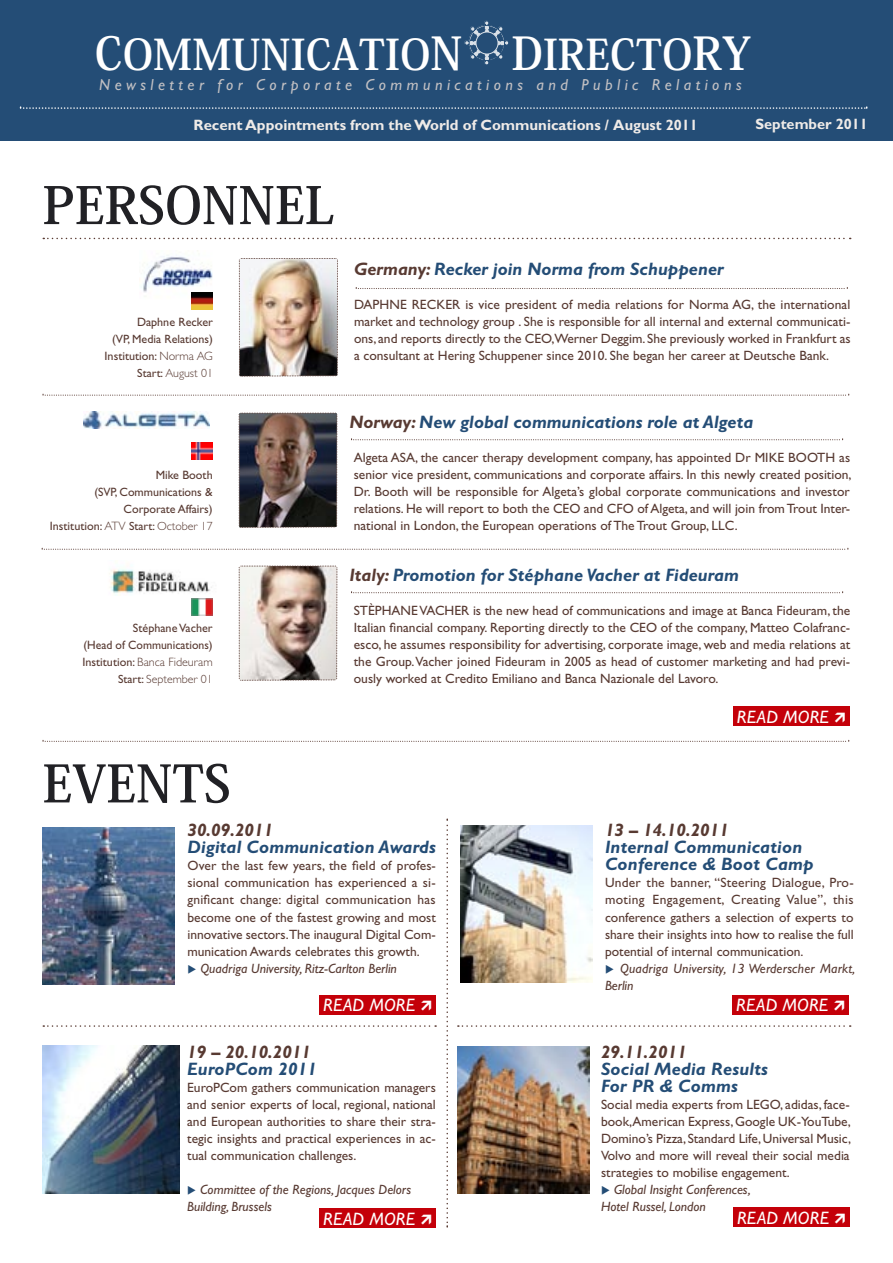
<style>
.page{position:relative;width:893px;height:1263px;background:#fff}
.page>*{position:absolute;margin:0;border:0;box-sizing:border-box;transform-origin:0 0}
.t1{font:700 51px "Koz Min Std";color:#212125}
.t2{font:700 42px "Koz Min Std";color:#fff}
.t3{font:italic 700 18px/17px "Gill Sans";color:#244d76}
.t4{font:italic 700 18px "Gill Sans";color:#583a32}
.t5{font:italic 18px "Gill Sans";letter-spacing:.01em;color:#fff}
.t6{font:italic 16.05px "Gill Sans";letter-spacing:.28em;color:#ded5d1}
.t7{font:700 15px "Gill Sans";color:#efebe8}
.t8{font:13.5px/17px "Gill Sans";color:#583a32;text-align:justify}
.t9{font:italic 13.5px/17px "Gill Sans";color:#583a32}
.t10{font:12.15px/17px "Gill Sans";color:#583a32;text-align:justify}
.t11{font:12px/17px "Gill Sans";color:#583a32;text-align:right}
.t12{font:300 11.85px "Gill Sans";color:#583a32}
.s1{font-size:45px}
.s2{font-size:12.15px}
.s3{font-weight:300}
.s4{font-weight:400}
.s5{font-size:11.85px}
.s6{font-weight:300;font-size:11.85px}
.s7{color:#583a32}
.s8{color:#244d76}
</style>
<div class="page">
<div style="left:0;top:0;width:893px;height:140px;background:#244d76"></div>
<svg style="left:464px;top:21px;width:45px;height:44px"></svg>
<div style="left:476px;top:32px;width:22px;height:22px;background:#244d76;border-radius:50%"></div>
<div style="left:475px;top:32px;width:23px;height:23px;border:1px solid #d9e0e7;border-radius:50%"></div>
<svg style="left:21px;top:107px;width:847px;height:2px"></svg>
<svg style="left:43px;top:238px;width:808px;height:1px"></svg>
<svg style="left:43px;top:741px;width:807px;height:1px"></svg>
<div style="left:733px;top:706px;width:117px;height:20px;background:#c40009"></div>
<svg style="left:43px;top:395px;width:807px;height:1px"></svg>
<img style="left:239px;top:258px;width:99px;height:119px">
<svg style="left:42px;top:549px;width:807px;height:1px"></svg>
<svg style="left:356px;top:288px;width:492px;height:1px"></svg>
<img style="left:141px;top:255px;width:72px;height:44px">
<svg style="left:458px;top:1025px;width:393px;height:2px"></svg>
<svg style="left:43px;top:1025px;width:393px;height:2px"></svg>
<div style="left:320px;top:1208px;width:116px;height:20px;background:#c40009"></div>
<svg style="left:446px;top:819px;width:2px;height:409px"></svg>
<div style="left:320px;top:995px;width:116px;height:20px;background:#c40009"></div>
<div style="left:733px;top:995px;width:116px;height:20px;background:#c40009"></div>
<div style="left:734px;top:1207px;width:116px;height:20px;background:#c40009"></div>
<img style="left:457px;top:1046px;width:133px;height:147px">
<img style="left:192px;top:292px;width:21px;height:17px">
<img style="left:460px;top:826px;width:132px;height:156px">
<img style="left:43px;top:1045px;width:137px;height:148px">
<svg style="left:352px;top:592px;width:492px;height:1px"></svg>
<img style="left:110px;top:569px;width:102px;height:24px">
<svg style="left:239px;top:566px;width:99px;height:115px;background:#beb0a7"></svg>
<img style="left:192px;top:598px;width:21px;height:17px">
<svg style="left:352px;top:439px;width:492px;height:1px"></svg>
<img style="left:84px;top:411px;width:126px;height:18px">
<img style="left:239px;top:413px;width:99px;height:115px">
<img style="left:192px;top:443px;width:21px;height:17px">
<img style="left:43px;top:828px;width:132px;height:156px">
<h2 class="t2" style="left:95px;top:28px;width:658px"><span class="s1">C</span>OMMUNICATIO<span class="s1">N D</span>IRECTO<span class="s1">RY</span></h2>
<p class="t6" style="left:99px;top:75px;width:644px">Newsletter for Corporate Communications and Public Relations</p>
<p class="t7" style="left:193px;top:116px;width:506px">Recent Appointments from the World of Communications / August 2011</p>
<p class="t7" style="left:755px;top:116px;width:114px">September 2011</p>
<h1 class="t1" style="left:43px;top:172px;width:293px">PERSONNEL</h1>
<p class="t10" style="left:137px;top:314px;width:77px">Daphne Recker</p>
<p class="t11" style="left:112px;top:331px;width:102px"><span class="s2">(</span>VP, Media Relations<span class="s2">)</span></p>
<p class="t10" style="left:105px;top:348px;width:110px">Institution: <span class="s3">Norma AG</span></p>
<p class="t12" style="left:137px;top:367px;width:77px"><span class="s4">Start:</span> August 01</p>
<p class="t10" style="left:156px;top:467px;width:59px">Mike Booth</p>
<p class="t11" style="left:94px;top:484px;width:120px"><span class="s2">(SVP,</span> Communications &amp;<br>Corporate Affairs<span class="s2">)</span></p>
<p class="t10" style="left:50px;top:518px;width:164px">Institution: <span class="s3">ATV</span> <span class="s5">Start:</span> <span class="s6">October 17</span></p>
<p class="t10" style="left:83px;top:620px;width:132px;text-indent:50px">Stéphane Vacher (Head of Communications)<br>Institution: <span class="s3">Banca Fideuram</span></p>
<p class="t12" style="left:118px;top:673px;width:96px"><span class="s4">Start:</span> September 01</p>
<h1 class="t1" style="left:43px;top:751px;width:190px">EVENTS</h1>
<h3 class="t3" style="left:354px;top:261px;width:371px"><span class="s7">Germany:</span> Recker join Norma from Schuppener</h3>
<p class="t8" style="left:354px;top:296px;width:498px">DAPHNE RECKER is vice president of media relations for Norma AG, the international market and technology group . She is responsible for all internal and external communicati&shy;ons, and reports directly to the CEO,Werner Deggim. She previously worked in Frankfurt as a consultant at Hering Schuppener since 2010. She began her career at Deutsche Bank.</p>
<h3 class="t3" style="left:349px;top:414px;width:405px"><span class="s7">Norway:</span> New global communications role at Algeta</h3>
<p class="t8" style="left:354px;top:449px;width:499px;text-align:left">Algeta ASA, the cancer therapy development company, has appointed Dr MIKE BOOTH as senior vice president, communications and corporate affairs. In this newly created position, Dr. Booth will be responsible for Algeta’s global corporate communications and investor relations. He will report to both the CEO and CFO of Algeta, and will join from Trout Inter&shy;national in London, the European operations of The Trout Group, LLC.</p>
<h3 class="t3" style="left:349px;top:567px;width:391px"><span class="s7">Italy:</span> Promotion for Stéphane Vacher at Fideuram</h3>
<p class="t8" style="left:354px;top:602px;width:498px">STÈPHANE VACHER is the new head of communications and image at Banca Fideuram, the Italian financial company. Reporting directly to the CEO of the company, Matteo Colafranc&shy;esco, he assumes responsibility for advertising, corporate image, web and media relations at the Group. Vacher joined Fideuram in 2005 as head of customer marketing and had previ&shy;ously worked at Credito Emiliano and Banca Nazionale del Lavoro.</p>
<h3 class="t5" style="left:737px;top:706px;width:93px">READ MORE</h3>
<h3 class="t4" style="left:187px;top:820px;width:87px">30.09.2011</h3>
<h3 class="t3" style="left:187px;top:839px;width:250px">Digital Communication Awards</h3>
<p class="t8" style="left:187px;top:857px;width:250px">Over the last few years, the field of profes&shy;sional communication has experienced a si&shy;gnificant change: digital communication has become one of the fastest growing and most innovative sectors.The inaugural Digital Com&shy;munication Awards celebrates this growth.</p>
<p class="t9" style="left:187px;top:959px;width:211px"><span class="s8">◆</span> Quadriga University, Ritz-Carlton Berlin</p>
<h3 class="t5" style="left:323px;top:994px;width:93px">READ MORE</h3>
<h3 class="t5" style="left:736px;top:994px;width:93px">READ MORE</h3>
<h3 class="t4" style="left:605px;top:820px;width:125px">13 – 14.10.2011</h3>
<h3 class="t3" style="left:605px;top:839px;width:210px">Internal Communication<br>Conference &amp; Boot Camp</h3>
<p class="t8" style="left:605px;top:874px;width:250px">Under the banner, “Steering Dialogue, Pro&shy;moting Engagement, Creating Value”, this conference gathers a selection of experts to share their insights into how to realise the full potential of internal communication.</p>
<p class="t9" style="left:605px;top:959px;width:252px"><span class="s8">◆</span> Quadriga University, 13 Werderscher Markt,<br>Berlin</p>
<h3 class="t4" style="left:187px;top:1041px;width:125px">19 – 20.10.2011</h3>
<h3 class="t3" style="left:187px;top:1060px;width:131px">EuroPCom 2011</h3>
<p class="t8" style="left:187px;top:1079px;width:250px">EuroPCom gathers communication managers and senior experts of local, regional, national and European authorities to share their stra&shy;tegic insights and practical experiences in ac&shy;tual communication challenges.</p>
<p class="t9" style="left:187px;top:1181px;width:225px"><span class="s8">◆</span> Committee of the Regions, Jacques Delors<br>Building, Brussels</p>
<h3 class="t5" style="left:323px;top:1208px;width:93px">READ MORE</h3>
<h3 class="t4" style="left:601px;top:1041px;width:87px">29.11.2011</h3>
<h3 class="t3" style="left:601px;top:1060px;width:168px">Social Media Results<br>For PR &amp; Comms</h3>
<p class="t8" style="left:601px;top:1096px;width:251px">Social media experts from LEGO, adidas, face&shy;book,American Express, Google UK-YouTube, Domino’s Pizza, Standard Life, Universal Music, Volvo and more will reveal their social media strategies to mobilise engagement.</p>
<p class="t9" style="left:601px;top:1181px;width:151px"><span class="s8">◆</span> Global Insight Conferences,<br>Hotel Russel, London</p>
<h3 class="t5" style="left:737px;top:1208px;width:93px">READ MORE</h3>
</div>
